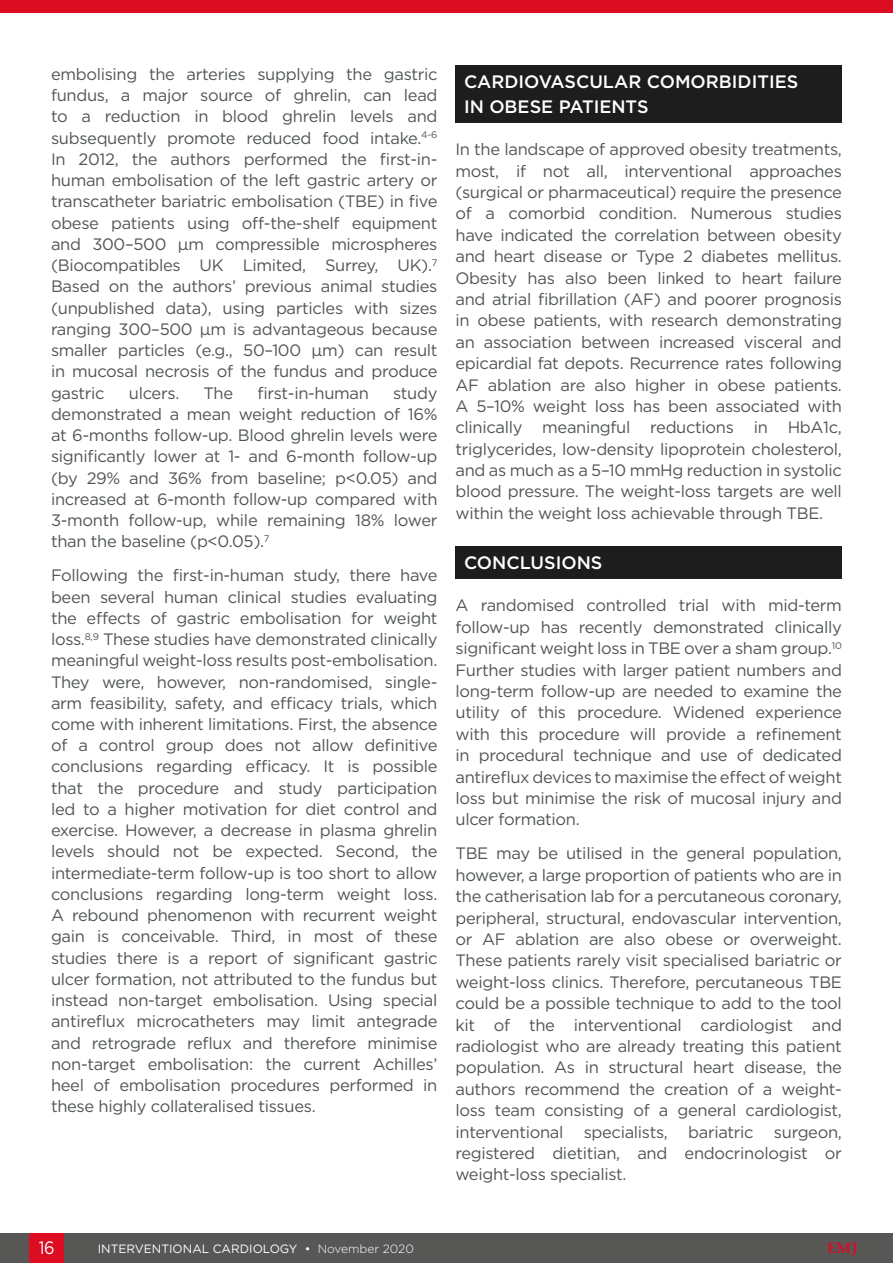
<style>
.page{position:relative;width:893px;height:1263px;background:#fff}
.page>*{position:absolute;margin:0;border:0;box-sizing:border-box;transform-origin:0 0}
.H1__Heading_1{font:500 18px/24.5px "Gotham";color:#fff}
.t1{font:18px "Gotham";color:#fff;scale:.9 1}
.Body_Text{font:16.5px/21.3px "Gotham";letter-spacing:-.02em;color:#515558;text-align:justify}
.t2{font:700 15px "Palatino Linotype";color:#dc0c23}
.t3{font:12px "Gotham";color:#fff}
.s1{font-weight:300}
</style>
<div class="page">
<div style="left:0;top:1233px;width:893px;height:30px;background:#575756"></div>
<div style="left:30px;top:1233px;width:34px;height:30px;background:#dc0c23"></div>
<div style="left:0;top:0;width:893px;height:13px;background:#dc0c23"></div>
<div style="left:455px;top:65px;width:387px;height:58px;background:#1d1d1d"></div>
<div style="left:455px;top:546px;width:387px;height:33px;background:#1d1d1d"></div>
<p class="Body_Text" style="left:51px;top:63px;width:388px">embolising the arteries supplying the gastric fundus, a major source of ghrelin, can lead to a reduction in blood ghrelin levels and subsequently promote reduced food intake.<sup>4-6<br></sup>In 2012, the authors performed the first-in&shy;human embolisation of the left gastric artery or transcatheter bariatric embolisation (TBE) in five obese patients using off-the-shelf equipment and 300–500 μm compressible microspheres (Biocompatibles UK Limited, Surrey, UK).<sup>7<br></sup>Based on the authors’ previous animal studies (unpublished data), using particles with sizes ranging 300–500 μm is advantageous because smaller particles (e.g., 50–100 μm) can result in mucosal necrosis of the fundus and produce gastric</p>
<p class="Body_Text" style="left:129px;top:382px;width:52px">ulcers.</p>
<p class="Body_Text" style="left:204px;top:382px;width:31px">The</p>
<p class="Body_Text" style="left:257px;top:382px;width:113px">first-in-human</p>
<p class="Body_Text" style="left:51px;top:382px;width:388px;text-indent:342px">study demonstrated a mean weight reduction of 16% at 6-months follow-up. Blood ghrelin levels were significantly lower at 1- and 6-month follow-up (by 29% and 36% from baseline; p&lt;0.05) and increased at 6-month follow-up compared with 3-month follow-up, while remaining 18% lower than the baseline (p&lt;0.05).<sup>7</sup></p>
<p class="Body_Text" style="left:51px;top:564px;width:388px">Following the first-in-human study, there have been several human clinical studies evaluating the effects of gastric embolisation for weight loss.<sup>8,9</sup> These studies have demonstrated clinically meaningful weight-loss results post-embolisation.<br>They were, however, non-randomised, single&shy;arm feasibility, safety, and efficacy trials, which come with inherent limitations. First, the absence of a control group does not allow definitive conclusions regarding efficacy. It is possible that the procedure and study participation led to a higher motivation for diet control and exercise. However, a decrease in plasma ghrelin levels should not be expected. Second, the intermediate-term follow-up is too short to allow conclusions regarding long-term weight loss.<br>A rebound phenomenon with recurrent weight gain is conceivable. Third, in most of these studies there is a report of significant gastric ulcer formation, not attributed to the fundus but instead non-target embolisation. Using special antireflux microcatheters may limit antegrade and retrograde reflux and therefore minimise non-target embolisation: the current Achilles’ heel of embolisation procedures performed in these highly collateralised tissues.</p>
<p class="H1__Heading_1" style="left:464px;top:69px;width:336px">CARDIOVASCULAR COMORBIDITIES<br>IN OBESE PATIENTS</p>
<p class="Body_Text" style="left:455px;top:138px;width:388px">In the landscape of approved obesity treatments, most, if not all, interventional approaches (surgical or pharmaceutical) require the presence of a comorbid condition. Numerous studies have indicated the correlation between obesity and heart disease or Type 2 diabetes mellitus.<br>Obesity has also been linked to heart failure and atrial fibrillation (AF) and poorer prognosis in obese patients, with research demonstrating an association between increased visceral and epicardial fat depots. Recurrence rates following AF ablation are also higher in obese patients.<br>A 5–10% weight loss has been associated with clinically meaningful reductions in HbA1c, triglycerides, low-density lipoprotein cholesterol, and as much as a 5–10 mmHg reduction in systolic blood pressure. The weight-loss targets are well within the weight loss achievable through TBE.</p>
<p class="H1__Heading_1" style="left:464px;top:550px;width:140px">CONCLUSIONS</p>
<p class="Body_Text" style="left:455px;top:594px;width:388px">A randomised controlled trial with mid-term follow-up has recently demonstrated clinically significant weight loss in TBE over a sham group.<sup>10<br></sup>Further studies with larger patient numbers and long-term follow-up are needed to examine the utility of this procedure. Widened experience with this procedure will provide a refinement in procedural technique and use of dedicated antireflux devices to maximise the effect of weight loss but minimise the risk of mucosal injury and ulcer formation.</p>
<p class="Body_Text" style="left:455px;top:842px;width:388px">TBE may be utilised in the general population, however, a large proportion of patients who are in the catherisation lab for a percutaneous coronary, peripheral, structural, endovascular intervention, or AF ablation are also obese or overweight.<br>These patients rarely visit specialised bariatric or weight-loss clinics. Therefore, percutaneous TBE could be a possible technique to add to the tool kit of the interventional cardiologist and radiologist who are already treating this patient population. As in structural heart disease, the authors recommend the creation of a weight&shy;loss team consisting of a general cardiologist, interventional specialists, bariatric surgeon, registered dietitian, and endocrinologist or weight-loss specialist.</p>
<p class="t1" style="left:39px;top:1236px;width:19px">16</p>
<p class="t3" style="left:98px;top:1241px;width:318px">INTERVENTIONAL CARDIOLOGY • <span class="s1">November 2020</span></p>
<p class="t2" style="left:827px;top:1238px;width:32px">EMJ</p>
</div>
